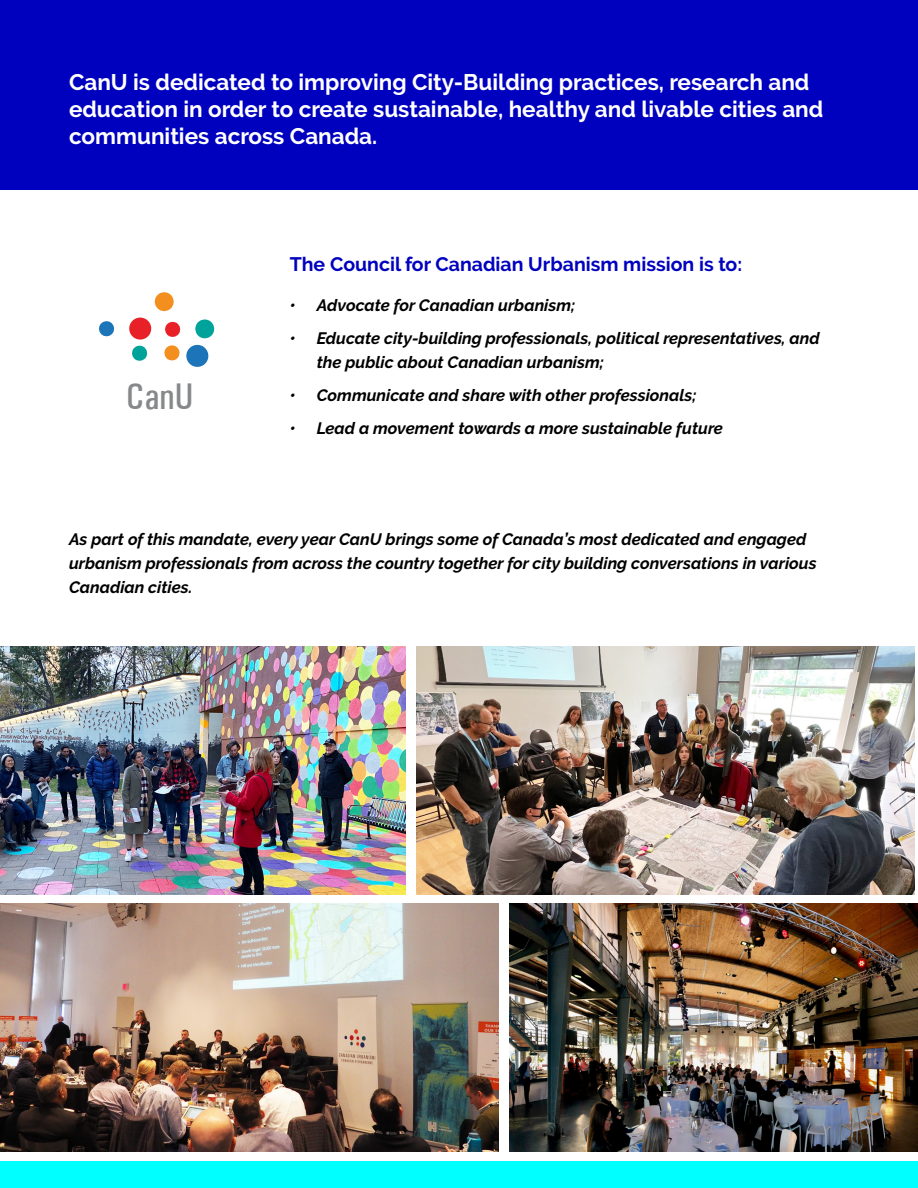
<style>
.page{position:relative;width:918px;height:1188px;background:#fff}
.page>*{position:absolute;margin:0;border:0;box-sizing:border-box;transform-origin:0 0}
.t1{font:500 condensed 37.2px "Univers";color:#86888a}
.t2{font:700 22.5px/27px "Raleway";color:#fff}
.Header_2{font:700 19.5px "Raleway";color:#0000bf}
.Body_text{font:italic 700 16.5px/24px "Raleway";color:#000}
</style>
<div class="page">
<div style="left:0;top:0;width:918px;height:189px;background:#0000bf"></div>
<div style="left:0;top:1161px;width:918px;height:27px;background:#0ff"></div>
<img style="left:416px;top:646px;width:499px;height:248px">
<img style="left:0;top:904px;width:499px;height:248px">
<img style="left:509px;top:904px;width:409px;height:248px">
<img style="left:0;top:646px;width:406px;height:248px">
<svg style="left:99px;top:321px;width:16px;height:16px"></svg>
<svg style="left:129px;top:292px;width:86px;height:75px"></svg>
<p class="t2" style="left:69px;top:69px;width:756px">CanU is dedicated to improving City-Building practices, research and education in order to create sustainable, healthy and livable cities and communities across Canada.</p>
<h1 class="t1" style="left:126px;top:375px;width:69px">CanU</h1>
<p class="Header_2" style="left:290px;top:253px;width:454px">The Council for Canadian Urbanism mission is to:</p>
<p class="Body_text" style="left:290px;top:294px;width:287px">• Advocate for Canadian urbanism;</p>
<p class="Body_text" style="left:317px;top:327px;width:505px;text-indent:-27px">• Educate city-building professionals, political representatives, and the public about Canadian urbanism;</p>
<p class="Body_text" style="left:290px;top:384px;width:408px">• Communicate and share with other professionals;</p>
<p class="Body_text" style="left:290px;top:417px;width:435px">• Lead a movement towards a more sustainable future</p>
<p class="Body_text" style="left:69px;top:527px;width:749px">As part of this mandate, every year CanU brings some of Canada’s most dedicated and engaged urbanism professionals from across the country together for city building conversations in various<br>Canadian cities.</p>
</div>
